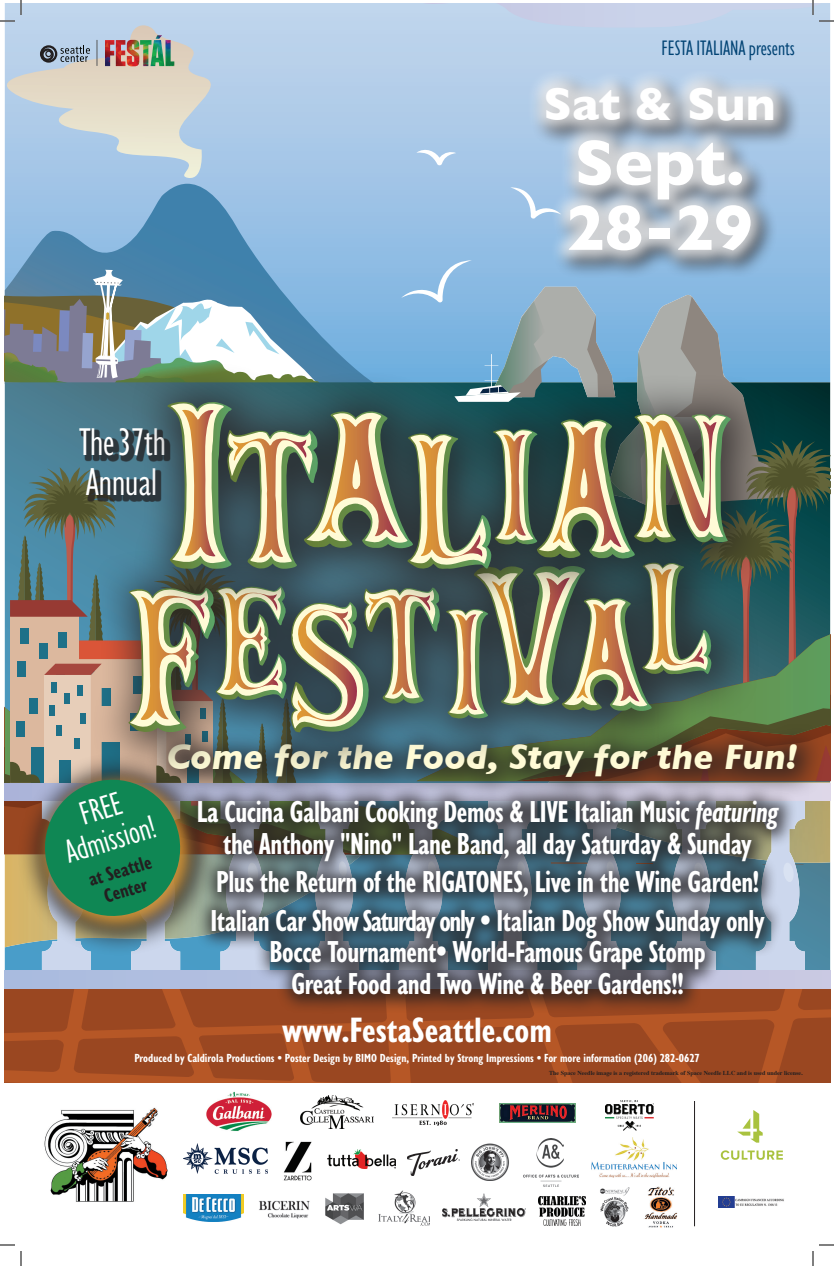
<style>
.page{position:relative;width:834px;height:1266px;background:#fff}
.page>*{position:absolute;margin:0;border:0;box-sizing:border-box;transform-origin:0 0}
.t1{font:700 65.1px/65.1px "Gill Sans";color:#fff}
.t2{font:700 46.8px "Gill Sans";color:#fff}
.t3{font:condensed 40px "Gill Sans Nova";color:#fff}
.t4{font:700 condensed 36.5px "Gill Sans Nova";color:#fff}
.t5{font:italic 700 36px "Gill Sans";color:#fffbd6}
.t6{font:condensed 33.9px "Gill Sans Nova";color:#fff}
.t7{font:700 condensed 31.4px/31.4px "Gill Sans Nova";letter-spacing:-.015em;color:#fff;text-align:center;scale:.9 1}
.t8{font:condensed 21.7px "Gill Sans Nova";color:#014374}
.t9{font:700 condensed 20.4px/20.4px "Gill Sans Nova";color:#231f20;text-align:center}
.t10{font:700 condensed 12.1px "Gill Sans Nova";color:#fff}
.t11{font:700 6.1px "Times";color:#231f20}
.s1{font-style:italic}
</style>
<div class="page">
<svg style="left:5px;top:3px;width:825px;height:255px"></svg>
<svg style="left:5px;top:184px;width:377px;height:74px"></svg>
<svg style="left:510px;top:187px;width:17px;height:32px"></svg>
<svg style="left:416px;top:147px;width:40px;height:19px"></svg>
<div style="left:531px;top:72px;width:270px;height:207px;background:#231f20;opacity:.75"></div>
<div style="left:527px;top:68px;width:266px;height:202px;background:#fff;opacity:.75"></div>
<img style="left:719px;top:1197px;width:65px;height:11px">
<hr style="left:694px;top:1101px;width:1px;height:125px;background:#231f20">
<svg style="left:737px;top:1110px;width:26px;height:33px"></svg>
<svg style="left:721px;top:1150px;width:62px;height:10px"></svg>
<img style="left:301px;top:1095px;width:72px;height:33px">
<img style="left:206px;top:1092px;width:66px;height:39px">
<img style="left:500px;top:1104px;width:76px;height:18px">
<img style="left:606px;top:1100px;width:47px;height:30px">
<img style="left:392px;top:1100px;width:82px;height:26px">
<img style="left:283px;top:1141px;width:29px;height:39px">
<img style="left:408px;top:1150px;width:51px;height:25px">
<img style="left:471px;top:1143px;width:38px;height:38px">
<img style="left:327px;top:1150px;width:68px;height:18px">
<img style="left:592px;top:1138px;width:84px;height:40px">
<img style="left:523px;top:1139px;width:55px;height:48px">
<img style="left:44px;top:1107px;width:124px;height:95px">
<img style="left:379px;top:1190px;width:51px;height:36px">
<img style="left:259px;top:1200px;width:51px;height:19px">
<img style="left:325px;top:1193px;width:39px;height:32px">
<img style="left:600px;top:1187px;width:30px;height:40px">
<img style="left:442px;top:1194px;width:83px;height:26px">
<img style="left:539px;top:1196px;width:46px;height:29px">
<img style="left:184px;top:1143px;width:84px;height:31px">
<img style="left:184px;top:1195px;width:60px;height:27px">
<img style="left:644px;top:1187px;width:33px;height:41px">
<img style="left:5px;top:258px;width:825px;height:825px">
<svg style="left:0;top:0;width:231px;height:181px"></svg>
<svg style="left:0;top:1244px;width:22px;height:22px"></svg>
<svg style="left:423px;top:0;width:411px;height:29px"></svg>
<svg style="left:812px;top:1244px;width:22px;height:22px"></svg>
<p class="t8" style="left:662px;top:34px;width:135px">FESTA ITALIANA presents</p>
<p class="t3" style="left:79px;top:416px;width:88px">The 37th</p>
<p class="t3" style="left:86px;top:456px;width:73px">Annual</p>
<p class="t2" style="left:543px;top:67px;width:234px">Sat &amp; Sun</p>
<p class="t1" style="left:566px;top:129px;width:188px">Sept.<br>28-29</p>
<p class="t6" style="left:74px;top:794px;width:44px;rotate:-17deg">FREE</p>
<p class="t6" style="left:60px;top:832px;width:94px;rotate:-17deg">Admission!</p>
<p class="t9" style="left:86px;top:869px;width:67px;rotate:-17deg">at Seattle<br>Center</p>
<p class="t5" style="left:166px;top:735px;width:633px">Come for the Food, Stay for the Fun!</p>
<p class="t7" style="left:197px;top:795px;width:647px">La Cucina Galbani Cooking Demos &amp; LIVE Italian Music <span class="s1">featuring </span>the Anthony "Nino" Lane Band, all day Saturday &amp; Sunday</p>
<p class="t7" style="left:216px;top:865px;width:605px">Plus the Return of the RIGATONES, Live in the Wine Garden!</p>
<p class="t7" style="left:210px;top:904px;width:617px">Italian Car Show Saturday only • Italian Dog Show Sunday only<br>Bocce Tournament• World-Famous Grape Stomp<br>Great Food and Two Wine &amp; Beer Gardens!!</p>
<p class="t4" style="left:282px;top:1005px;width:271px">www.FestaSeattle.com</p>
<p class="t10" style="left:134px;top:1050px;width:567px">Produced by Caldirola Productions • Poster Design by BIMO Design, Printed by Strong Impressions • For more information (206) 282-0627</p>
<p class="t11" style="left:549px;top:1067px;width:255px">The Space Needle image is a registered trademark of Space Needle LLC and is used under license.</p>
</div>
